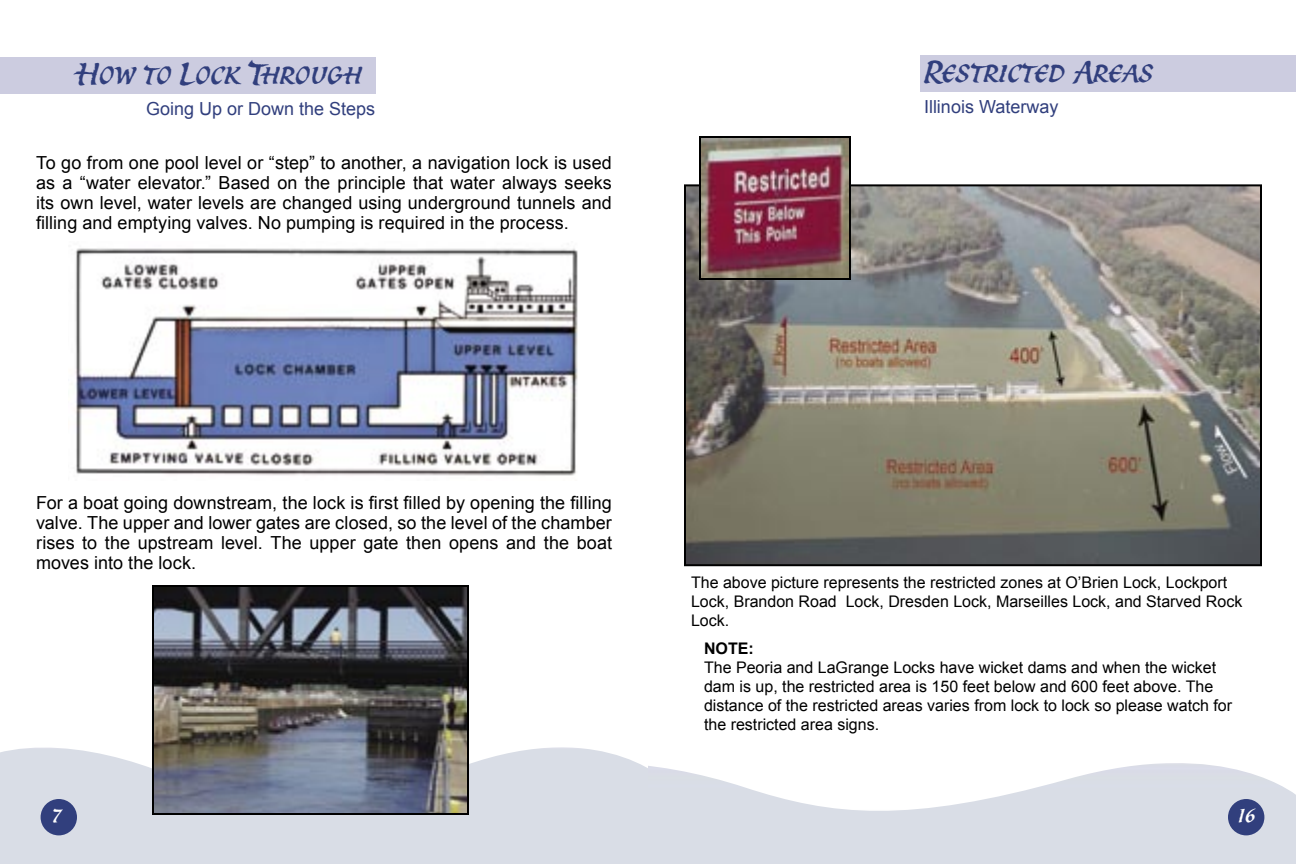
<style>
.page{position:relative;width:1296px;height:864px;background:#fff}
.page>*{position:absolute;margin:0;border:0;box-sizing:border-box;transform-origin:0 0}
.Headers{font:italic 32px "Spirit Scf ITC";color:#313f7d}
.t1{font:italic 24px "Spirit Scf ITC";color:#fff}
.Body_Text{font:18px/20px "Arial";letter-spacing:.005em;color:#000;text-align:justify}
.Body_Text-2{font:18px "Arial";color:#313f7d}
.t2{font:16px/19.2px "Arial";color:#000}
.t3{font:700 16px "Arial";color:#000}
</style>
<div class="page">
<div style="left:0;top:747px;width:648px;height:117px;background:#d9dde6"></div>
<div style="left:41px;top:799px;width:36px;height:36px;background:#313f7d;border-radius:50%"></div>
<img style="left:648px;top:763px;width:648px;height:101px">
<div style="left:1228px;top:799px;width:36px;height:36px;background:#313f7d;border-radius:50%"></div>
<div style="left:0;top:57px;width:376px;height:36px;background:#cccce0"></div>
<img style="left:75px;top:248px;width:503px;height:228px">
<div style="left:920px;top:55px;width:376px;height:36px;background:#cccce0"></div>
<img style="left:687px;top:187px;width:572px;height:376px">
<div style="left:684px;top:184px;width:578px;height:382px;border:2px solid #000"></div>
<img style="left:702px;top:139px;width:146px;height:138px">
<div style="left:699px;top:136px;width:152px;height:144px;border:2px solid #000"></div>
<img style="left:155px;top:588px;width:311px;height:224px">
<div style="left:152px;top:585px;width:317px;height:230px;border:2px solid #000"></div>
<p class="Headers" style="left:74px;top:56px;width:290px">How to Lock Through</p>
<p class="Body_Text-2" style="left:146px;top:99px;width:231px">Going Up or Down the Steps</p>
<p class="Body_Text" style="left:36px;top:153px;width:577px">To go from one pool level or “step” to another, a navigation lock is used as a “water elevator.” Based on the principle that water always seeks its own level, water levels are changed using underground tunnels and filling and emptying valves. No pumping is required in the process.</p>
<p class="Headers" style="left:924px;top:54px;width:232px">Restricted Areas</p>
<p class="Body_Text-2" style="left:924px;top:97px;width:136px">Illinois Waterway</p>
<p class="Body_Text" style="left:36px;top:493px;width:578px">For a boat going downstream, the lock is first filled by opening the filling valve. The upper and lower gates are closed, so the level of the chamber rises to the upstream level. The upper gate then opens and the boat moves into the lock.</p>
<p class="t2" style="left:691px;top:573px;width:553px">The above picture represents the restricted zones at O’Brien Lock, Lockport<br>Lock, Brandon Road Lock, Dresden Lock, Marseilles Lock, and Starved Rock<br>Lock.</p>
<p class="t3" style="left:704px;top:639px;width:51px">NOTE:</p>
<p class="t2" style="left:704px;top:658px;width:530px">The Peoria and LaGrange Locks have wicket dams and when the wicket dam is up, the restricted area is 150 feet below and 600 feet above. The distance of the restricted areas varies from lock to lock so please watch for the restricted area signs.</p>
<p class="t1" style="left:53px;top:801px;width:10px">7</p>
<p class="t1" style="left:1239px;top:801px;width:19px">16</p>
</div>
